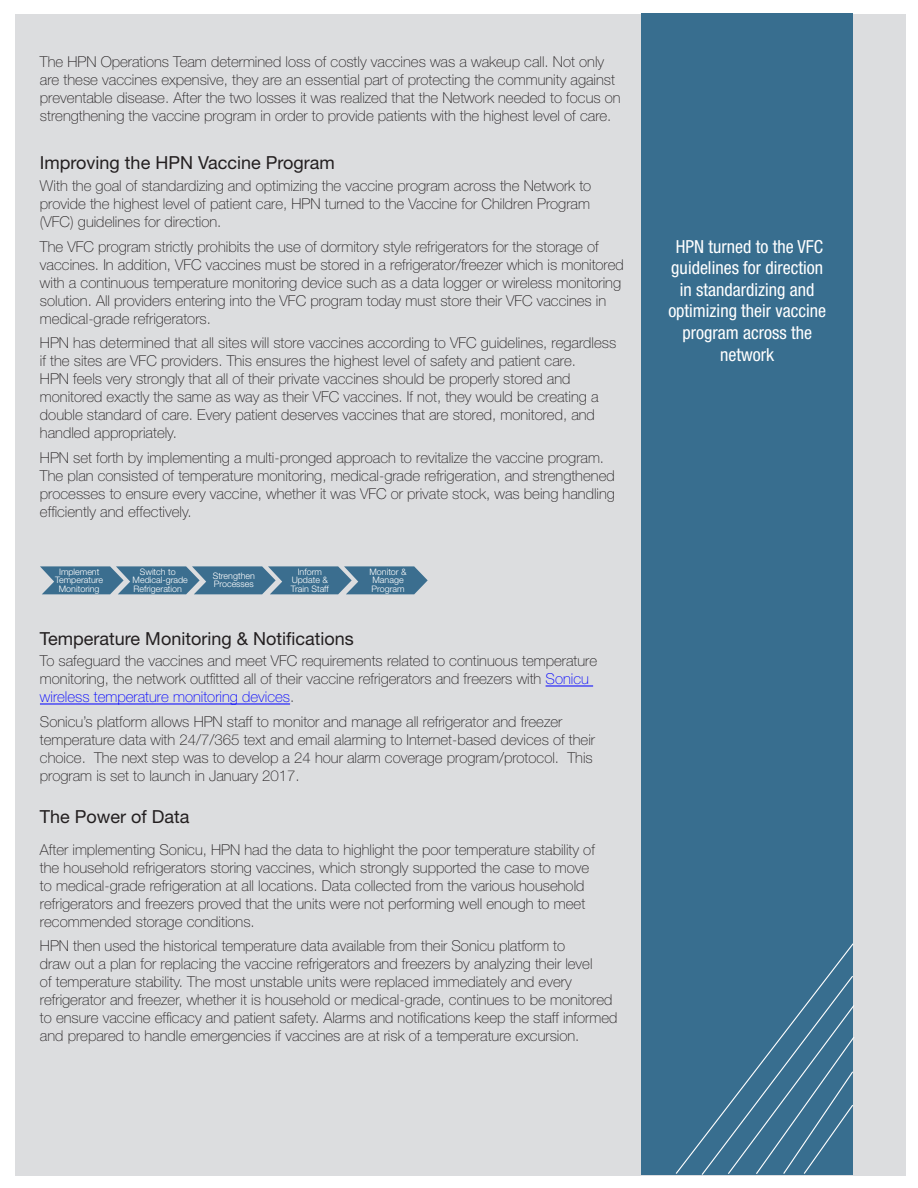
<style>
.page{position:relative;width:918px;height:1188px;background:#fff}
.page>*{position:absolute;margin:0;border:0;box-sizing:border-box;transform-origin:0 0}
.Column_Emphasis{font:condensed 18px/21.6px "Helvetica Neue LT Std";color:#fff;text-align:center}
.Secondary_Heading{font:18px "Helvetica Neue LT Std";color:#231f20}
.Main_Body_Font{font:18px "Helvetica Neue LT Std";color:#231f20}
.Main_Body_Font-2{font:100 15px/18px "Helvetica Neue LT Std";color:#231f20}
.t1{font:300 9px/8.1px "Helvetica Neue LT Std";color:#fff;text-align:center}
.s1{color:#00f}
</style>
<div class="page">
<div style="left:15px;top:15px;width:891px;height:1161px;background:#dcdddf"></div>
<div style="left:641px;top:13px;width:212px;height:1161px;background:#386e8f"></div>
<svg style="left:675px;top:943px;width:179px;height:232px"></svg>
<hr style="left:546px;top:686px;width:47px;height:1px;background:#00f">
<hr style="left:40px;top:704px;width:250px;height:1px;background:#00f">
<svg style="left:40px;top:566px;width:388px;height:28px;background:#4e7b98"></svg>
<p class="Main_Body_Font-2" style="left:40px;top:53px;width:582px">The HPN Operations Team determined loss of costly vaccines was a wakeup call. Not only are these vaccines expensive, they are an essential part of protecting the community against preventable disease. After the two losses it was realized that the Network needed to focus on strengthening the vaccine program in order to provide patients with the highest level of care.</p>
<p class="Secondary_Heading" style="left:40px;top:152px;width:296px">Improving the HPN Vaccine Program</p>
<p class="Main_Body_Font-2" style="left:40px;top:177px;width:553px;text-align:justify">With the goal of standardizing and optimizing the vaccine program across the Network to provide the highest level of patient care, HPN turned to the Vaccine for Children Program (VFC) guidelines for direction.</p>
<p class="Main_Body_Font-2" style="left:40px;top:237px;width:585px">The VFC program strictly prohibits the use of dormitory style refrigerators for the storage of vaccines. In addition, VFC vaccines must be stored in a refrigerator/freezer which is monitored with a continuous temperature monitoring device such as a data logger or wireless monitoring solution. All providers entering into the VFC program today must store their VFC vaccines in medical-grade refrigerators.</p>
<p class="Main_Body_Font-2" style="left:40px;top:334px;width:578px">HPN has determined that all sites will store vaccines according to VFC guidelines, regardless if the sites are VFC providers. This ensures the highest level of safety and patient care.<br>HPN feels very strongly that all of their private vaccines should be properly stored and monitored exactly the same as way as their VFC vaccines. If not, they would be creating a double standard of care. Every patient deserves vaccines that are stored, monitored, and handled appropriately.</p>
<p class="Main_Body_Font-2" style="left:40px;top:449px;width:576px">HPN set forth by implementing a multi-pronged approach to revitalize the vaccine program.<br>The plan consisted of temperature monitoring, medical-grade refrigeration, and strengthened processes to ensure every vaccine, whether it was VFC or private stock, was being handling efficiently and effectively.</p>
<p class="t1" style="left:55px;top:568px;width:50px">Implement<br>Temperature<br>Monitoring</p>
<p class="t1" style="left:133px;top:568px;width:57px">Switch to<br>Medical-grade<br>Refrigeration</p>
<p class="t1" style="left:213px;top:572px;width:44px;text-align:left">Strengthen<br>Processes</p>
<p class="t1" style="left:291px;top:568px;width:39px">Inform<br>Update &amp;<br>Train Staff</p>
<p class="t1" style="left:369px;top:568px;width:39px;text-align:left">Monitor &amp;<br>Manage<br>Program</p>
<p class="Secondary_Heading" style="left:40px;top:628px;width:315px">Temperature Monitoring &amp; Notifications</p>
<p class="Main_Body_Font-2" style="left:40px;top:652px;width:559px">To safeguard the vaccines and meet VFC requirements related to continuous temperature monitoring, the network outfitted all of their vaccine refrigerators and freezers with <span class="s1">Sonicu wireless temperature monitoring devices</span>.</p>
<p class="Main_Body_Font-2" style="left:40px;top:713px;width:557px">Sonicu’s platform allows HPN staff to monitor and manage all refrigerator and freezer temperature data with 24/7/365 text and email alarming to Internet-based devices of their choice. The next step was to develop a 24 hour alarm coverage program/protocol. This program is set to launch in January 2017.</p>
<p class="Main_Body_Font" style="left:40px;top:806px;width:151px">The Power of Data</p>
<p class="Main_Body_Font-2" style="left:40px;top:840px;width:557px">After implementing Sonicu, HPN had the data to highlight the poor temperature stability of the household refrigerators storing vaccines, which strongly supported the case to move to medical-grade refrigeration at all locations. Data collected from the various household refrigerators and freezers proved that the units were not performing well enough to meet recommended storage conditions.</p>
<p class="Main_Body_Font-2" style="left:40px;top:937px;width:579px">HPN then used the historical temperature data available from their Sonicu platform to<br>draw out a plan for replacing the vaccine refrigerators and freezers by analyzing their level<br>of temperature stability. The most unstable units were replaced immediately and every refrigerator and freezer, whether it is household or medical-grade, continues to be monitored to ensure vaccine efficacy and patient safety. Alarms and notifications keep the staff informed and prepared to handle emergencies if vaccines are at risk of a temperature excursion.</p>
<p class="Column_Emphasis" style="left:668px;top:235px;width:159px">HPN turned to the VFC guidelines for direction in standardizing and optimizing their vaccine program across the network</p>
</div>
